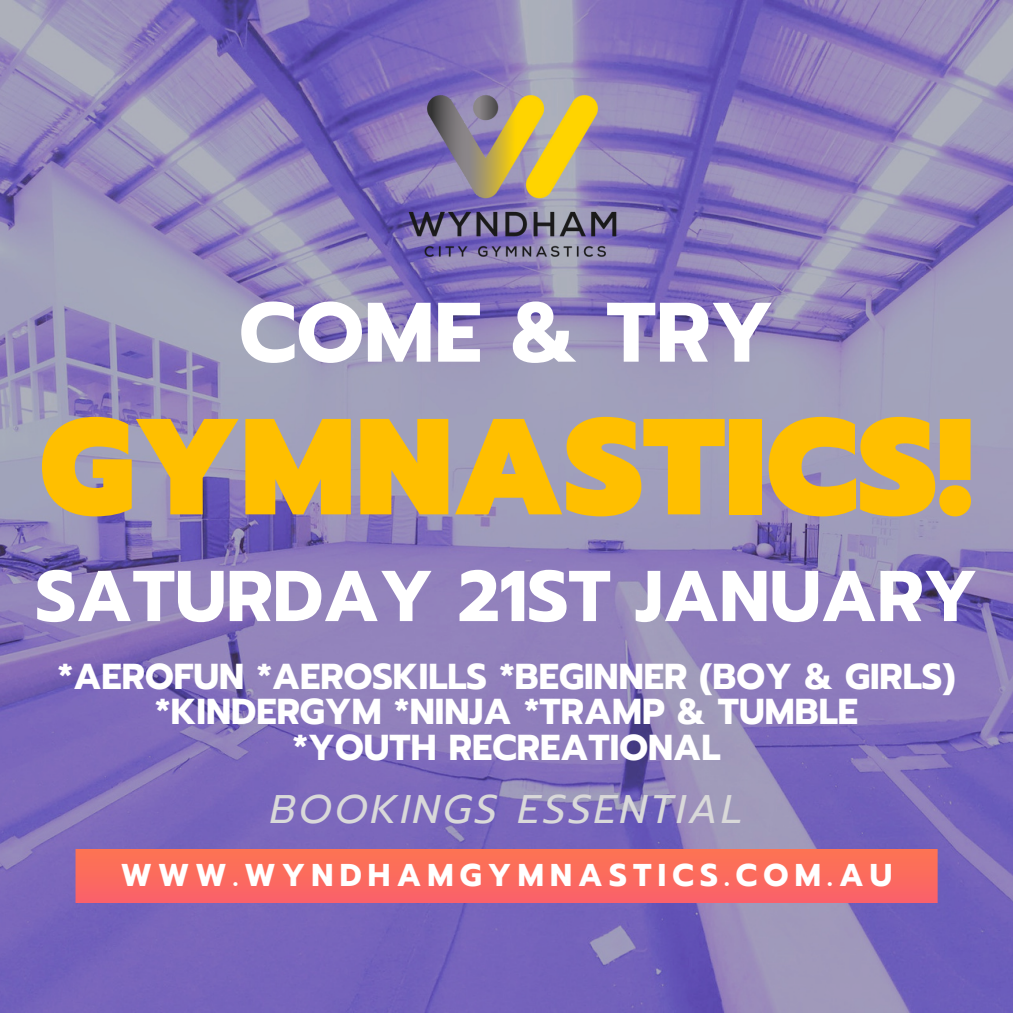
<style>
.page{position:relative;width:1013px;height:1013px;background:#fff}
.page>*{position:absolute;margin:0;border:0;box-sizing:border-box;transform-origin:0 0}
.t1{font:900 136.5px "Prompt";color:#ffbf00}
.t2{font:700 84.25px "Prompt";color:#fff}
.t3{font:700 71.75px "Prompt";color:#fff}
.t4{font:italic 39.75px "Prompt";letter-spacing:.075em;color:#d9d9d9}
.t5{font:700 35.88px/35.5px "Prompt";color:#fff;text-align:center}
.t6{font:700 31.38px "Prompt";letter-spacing:.2em;color:#fff}
</style>
<div class="page">
<img style="left:0;top:0;width:1012px;height:1012px">
<svg style="left:75px;top:849px;width:862px;height:53px;background:#fb6a5e"></svg>
<img style="left:378px;top:82px;width:257px;height:186px">
<h2 class="t2" style="left:239px;top:270px;width:536px">COME &amp; TRY</h2>
<h1 class="t1" style="left:40px;top:365px;width:934px">GYMNASTICS!</h1>
<h3 class="t3" style="left:35px;top:543px;width:943px">SATURDAY 21ST JANUARY</h3>
<p class="t5" style="left:58px;top:659px;width:899px">*AEROFUN *AEROSKILLS *BEGINNER (BOY &amp; GIRLS) *KINDERGYM *NINJA *TRAMP &amp; TUMBLE<br>*YOUTH RECREATIONAL</p>
<p class="t4" style="left:270px;top:779px;width:474px">BOOKINGS ESSENTIAL</p>
<p class="t6" style="left:121px;top:852px;width:773px">WWW.WYNDHAMGYMNASTICS.COM.AU</p>
</div>
